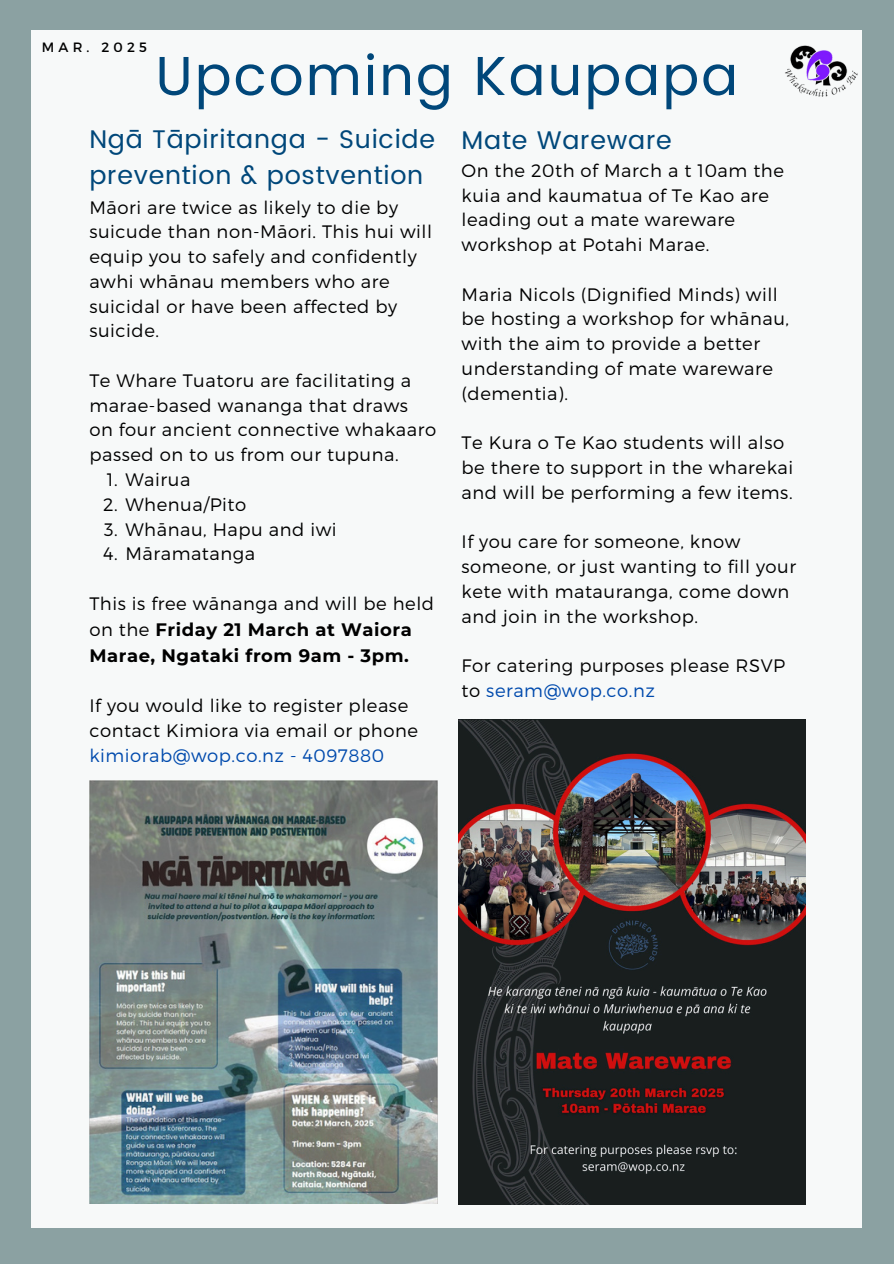
<style>
.page{position:relative;width:894px;height:1264px;background:#fff}
.page>*{position:absolute;margin:0;border:0;box-sizing:border-box;transform-origin:0 0}
.t1{font:54.9px "Poppins";letter-spacing:.04em;color:#00477a}
.t2{font:25.5px/36px "Poppins";letter-spacing:.03em;color:#00477a}
.t3{font:300 18px/24.8px "Montserrat";letter-spacing:.03em;color:#000}
.t4{font:700 18px/25.8px "Montserrat";letter-spacing:.03em;color:#000}
.t5{font:13.5px "Montserrat";letter-spacing:.31em;color:#000}
.s1{color:#004aad}
.s2{font-weight:300}
</style>
<div class="page">
<div style="left:0;top:0;width:893px;height:1263px;background:#8ba1a2"></div>
<div style="left:31px;top:30px;width:830px;height:1197px;background:#f7f9f9"></div>
<img style="left:89px;top:780px;width:348px;height:423px">
<img style="left:459px;top:719px;width:346px;height:485px">
<img style="left:785px;top:30px;width:77px;height:81px">
<h2 class="t5" style="left:42px;top:38px;width:107px">MAR. 2025</h2>
<p class="t1" style="left:155px;top:44px;width:584px">Upcoming Kaupapa</p>
<p class="t2" style="left:461px;top:122px;width:212px">Mate Wareware</p>
<p class="t3" style="left:461px;top:157px;width:324px">On the 20th of March a t 10am the kuia and kaumatua of Te Kao are leading out a mate wareware workshop at Potahi Marae.</p>
<p class="t3" style="left:461px;top:281px;width:329px">Maria Nicols (Dignified Minds) will be hosting a workshop for whānau, with the aim to provide a better understanding of mate wareware (dementia).</p>
<h1 class="t3" style="left:461px;top:429px;width:333px">Te Kura o Te Kao students will also be there to support in the wharekai and will be performing a few items.</h1>
<h2 class="t3" style="left:461px;top:528px;width:336px">If you care for someone, know someone, or just wanting to fill your kete with matauranga, come down and join in the workshop.</h2>
<h2 class="t3" style="left:461px;top:652px;width:325px">For catering purposes please RSVP to <span class="s1">seram@wop.co.nz</span></h2>
<p class="t2" style="left:89px;top:121px;width:347px">Ngā Tāpiritanga - Suicide prevention &amp; postvention</p>
<p class="t3" style="left:89px;top:194px;width:344px">Māori are twice as likely to die by suicude than non-Māori. This hui will equip you to safely and confidently awhi whānau members who are suicidal or have been affected by suicide.</p>
<p class="t3" style="left:89px;top:367px;width:348px">Te Whare Tuatoru are facilitating a marae-based wananga that draws<br>on four ancient connective whakaaro passed on to us from our tupuna.</p>
<p class="t3" style="left:107px;top:466px;width:85px">1. Wairua</p>
<p class="t3" style="left:103px;top:491px;width:145px">2. Whenua/Pito</p>
<h2 class="t3" style="left:104px;top:516px;width:234px">3. Whānau, Hapu and iwi</h2>
<h2 class="t3" style="left:103px;top:540px;width:154px">4. Māramatanga</h2>
<p class="t4" style="left:89px;top:590px;width:346px"><span class="s2">This is free wānanga and will be held on the</span> Friday 21 March at Waiora<br>Marae, Ngataki from 9am - 3pm.</p>
<h2 class="t3" style="left:89px;top:692px;width:330px">If you would like to register please contact Kimiora via email or phone <span class="s1">kimiorab@wop.co.nz - 4097880</span></h2>
</div>
